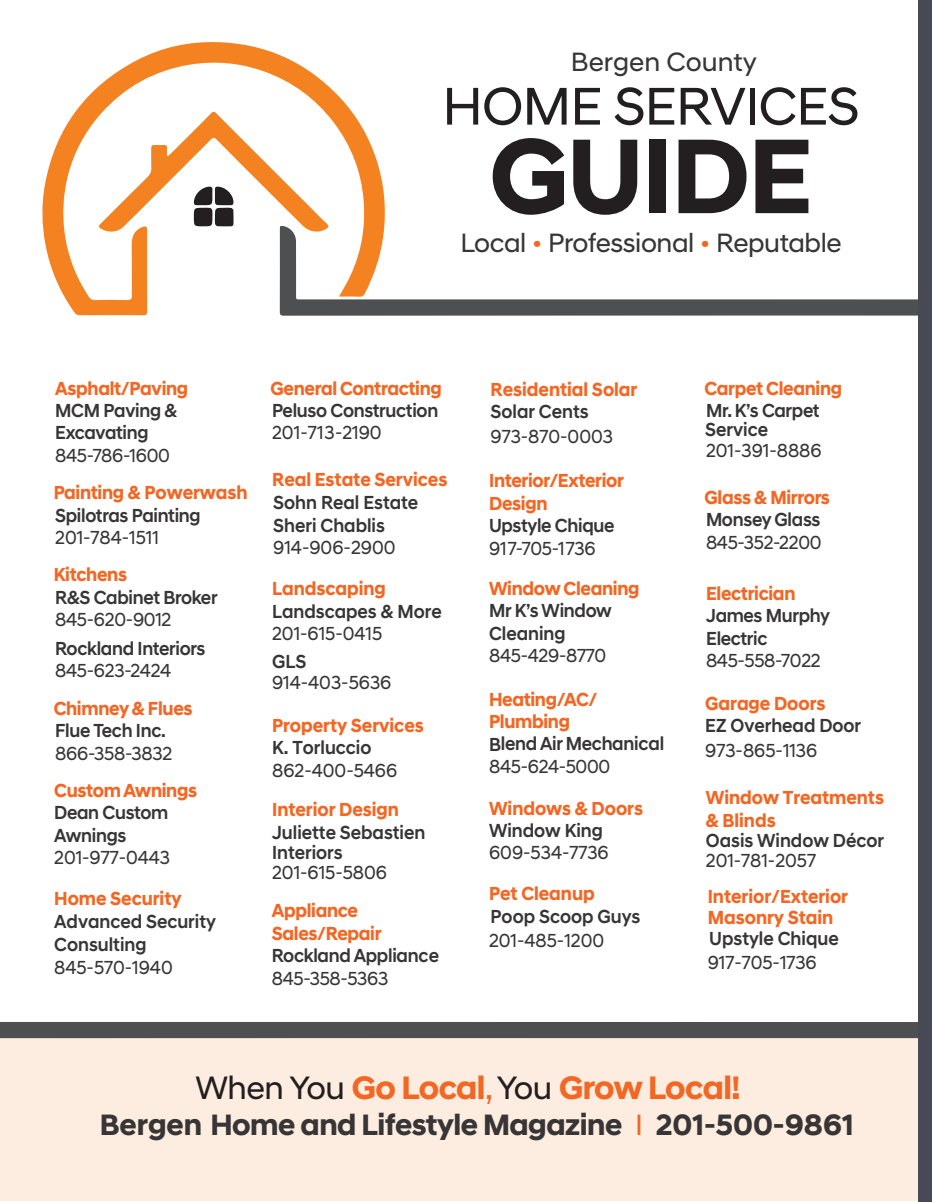
<style>
.page{position:relative;width:932px;height:1202px;background:#fff}
.page>*{position:absolute;margin:0;border:0;box-sizing:border-box;transform-origin:0 0}
.t1{font:700 108px "Hyundai Sans Head";letter-spacing:-.015em;color:#231f20}
.t2{font:54px "Hyundai Sans Head";letter-spacing:-.015em;color:#231f20}
.t3{font:700 33px "Hyundai Sans Head";letter-spacing:-.015em;color:#f36724}
.t4{font:700 30px "Hyundai Sans Head";letter-spacing:-.015em;color:#373535}
.t5{font:27px "Hyundai Sans Head";letter-spacing:-.015em;color:#373535}
.t6{font:500 19.2px/22.5px "Hyundai Sans Head";letter-spacing:-.015em;color:#373535;scale:.95 1}
.t7{font:700 19.2px/22.5px "Hyundai Sans Head";letter-spacing:-.015em;color:#f36724;scale:.95 1}
.t8{font:19.2px "Hyundai Sans Head";letter-spacing:-.015em;color:#373535;scale:.95 1}
.s1{color:#f36724}
.s2{font-weight:400;color:#231f20}
.s3{font-weight:400}
.s4{font-weight:400;color:#f36724}
</style>
<div class="page">
<div style="left:0;top:1028px;width:932px;height:173px;background:#fdede0"></div>
<svg style="left:42px;top:42px;width:343px;height:273px"></svg>
<svg style="left:280px;top:225px;width:638px;height:91px"></svg>
<svg style="left:98px;top:111px;width:231px;height:122px"></svg>
<div style="left:0;top:1022px;width:918px;height:16px;background:#4e4f50"></div>
<div style="left:918px;top:0;width:14px;height:1201px;background:#474955"></div>
<h3 class="t5" style="left:571px;top:45px;width:187px">Bergen County</h3>
<h2 class="t2" style="left:442px;top:74px;width:418px">HOME SERVICES</h2>
<h1 class="t1" style="left:489px;top:111px;width:324px">GUIDE</h1>
<h3 class="t5" style="left:460px;top:227px;width:383px">Local <span class="s1">•</span> Professional <span class="s1">•</span> Reputable</h3>
<p class="t7" style="left:55px;top:377px;width:141px">Asphalt/Paving</p>
<p class="t6" style="left:55px;top:399px;width:130px">MCM Paving &amp;<br>Excavating</p>
<p class="t8" style="left:55px;top:444px;width:122px">845-786-1600</p>
<p class="t7" style="left:54px;top:481px;width:206px">Painting &amp; Powerwash</p>
<p class="t6" style="left:55px;top:504px;width:155px">Spilotras Painting</p>
<p class="t8" style="left:55px;top:526px;width:111px">201-784-1511</p>
<p class="t7" style="left:54px;top:563px;width:79px">Kitchens</p>
<p class="t6" style="left:55px;top:586px;width:172px">R&amp;S Cabinet Broker</p>
<p class="t8" style="left:55px;top:608px;width:124px">845-620-9012</p>
<p class="t6" style="left:55px;top:637px;width:160px">Rockland Interiors</p>
<p class="t8" style="left:55px;top:659px;width:124px">845-623-2424</p>
<p class="t7" style="left:54px;top:697px;width:148px">Chimney &amp; Flues</p>
<p class="t6" style="left:55px;top:719px;width:118px">Flue Tech Inc.</p>
<p class="t8" style="left:55px;top:741px;width:125px">866-358-3832</p>
<p class="t7" style="left:54px;top:779px;width:152px">Custom Awnings</p>
<p class="t6" style="left:54px;top:801px;width:122px">Dean Custom<br>Awnings</p>
<p class="t8" style="left:54px;top:846px;width:124px">201-977-0443</p>
<p class="t7" style="left:54px;top:887px;width:135px">Home Security</p>
<p class="t6" style="left:54px;top:909px;width:172px;line-height:23.1px">Advanced Security<br>Consulting</p>
<p class="t8" style="left:54px;top:955px;width:126px">845-570-1940</p>
<p class="t7" style="left:270px;top:377px;width:182px">General Contracting</p>
<p class="t6" style="left:272px;top:399px;width:176px">Peluso Construction</p>
<p class="t8" style="left:272px;top:421px;width:117px">201-713-2190</p>
<p class="t7" style="left:272px;top:468px;width:186px">Real Estate Services</p>
<p class="t6" style="left:273px;top:491px;width:154px;line-height:23.1px">Sohn Real Estate<br>Sheri Chablis</p>
<p class="t8" style="left:273px;top:536px;width:130px">914-906-2900</p>
<p class="t7" style="left:272px;top:577px;width:121px">Landscaping</p>
<p class="t6" style="left:272px;top:600px;width:180px">Landscapes &amp; More</p>
<p class="t8" style="left:272px;top:622px;width:117px">201-615-0415</p>
<p class="t6" style="left:272px;top:650px;width:38px">GLS</p>
<p class="t8" style="left:272px;top:671px;width:127px">914-403-5636</p>
<p class="t7" style="left:272px;top:714px;width:161px">Property Services</p>
<p class="t6" style="left:272px;top:736px;width:106px">K. Torluccio</p>
<p class="t8" style="left:272px;top:759px;width:133px">862-400-5466</p>
<p class="t7" style="left:272px;top:798px;width:135px">Interior Design</p>
<p class="t6" style="left:272px;top:822px;width:163px;line-height:20.1px">Juliette Sebastien<br>Interiors</p>
<p class="t8" style="left:272px;top:860px;width:123px">201-615-5806</p>
<p class="t7" style="left:272px;top:899px;width:117px">Appliance<br>Sales/Repair</p>
<p class="t6" style="left:272px;top:944px;width:177px">Rockland Appliance</p>
<p class="t8" style="left:272px;top:966px;width:124px">845-358-5363</p>
<p class="t7" style="left:490px;top:378px;width:156px">Residential Solar</p>
<p class="t6" style="left:490px;top:400px;width:105px">Solar Cents</p>
<p class="t8" style="left:490px;top:424px;width:130px">973-870-0003</p>
<p class="t7" style="left:489px;top:469px;width:143px">Interior/Exterior<br>Design</p>
<p class="t6" style="left:489px;top:514px;width:134px">Upstyle Chique</p>
<p class="t8" style="left:489px;top:536px;width:114px">917-705-1736</p>
<p class="t7" style="left:489px;top:577px;width:160px">Window Cleaning</p>
<p class="t6" style="left:489px;top:599px;width:131px">Mr K’s Window<br>Cleaning</p>
<p class="t8" style="left:489px;top:644px;width:125px">845-429-8770</p>
<p class="t7" style="left:489px;top:688px;width:116px">Heating/AC/<br>Plumbing</p>
<p class="t6" style="left:489px;top:732px;width:186px">Blend Air Mechanical</p>
<p class="t8" style="left:489px;top:755px;width:129px">845-624-5000</p>
<p class="t7" style="left:489px;top:797px;width:164px">Windows &amp; Doors</p>
<p class="t6" style="left:489px;top:819px;width:121px">Window King</p>
<p class="t8" style="left:489px;top:841px;width:127px">609-534-7736</p>
<p class="t7" style="left:489px;top:882px;width:113px">Pet Cleanup</p>
<p class="t6" style="left:490px;top:905px;width:159px">Poop Scoop Guys</p>
<p class="t8" style="left:489px;top:928px;width:123px">201-485-1200</p>
<p class="t7" style="left:704px;top:377px;width:146px">Carpet Cleaning</p>
<p class="t6" style="left:706px;top:399px;width:121px">Mr. K’s Carpet</p>
<p class="t8" style="left:706px;top:439px;width:123px">201-391-8886</p>
<p class="t7" style="left:704px;top:486px;width:134px">Glass &amp; Mirrors</p>
<p class="t6" style="left:706px;top:508px;width:122px">Monsey Glass</p>
<p class="t8" style="left:706px;top:531px;width:123px">845-352-2200</p>
<p class="t7" style="left:706px;top:582px;width:96px">Electrician</p>
<p class="t6" style="left:706px;top:604px;width:132px">James Murphy<br>Electric</p>
<p class="t8" style="left:706px;top:649px;width:122px">845-558-7022</p>
<p class="t6" style="left:705px;top:418px;width:68px">Service</p>
<p class="t7" style="left:705px;top:692px;width:128px">Garage Doors</p>
<p class="t6" style="left:705px;top:714px;width:166px">EZ Overhead Door</p>
<p class="t8" style="left:705px;top:738px;width:120px">973-865-1136</p>
<p class="t7" style="left:705px;top:785px;width:189px;line-height:23.1px">Window Treatments &amp; Blinds</p>
<p class="t6" style="left:705px;top:829px;width:189px">Oasis Window Décor</p>
<p class="t8" style="left:705px;top:849px;width:117px">201-781-2057</p>
<p class="t7" style="left:707px;top:887px;width:149px;line-height:20.1px">Interior/Exterior<br>Masonry Stain</p>
<p class="t6" style="left:709px;top:927px;width:138px">Upstyle Chique</p>
<p class="t8" style="left:707px;top:951px;width:116px">917-705-1736</p>
<h3 class="t3" style="left:195px;top:1067px;width:546px"><span class="s2">When You</span> Go Local<span class="s3">,</span><span class="s2">You</span> Grow Local!</h3>
<h3 class="t4" style="left:100px;top:1106px;width:755px">Bergen Home and Lifestyle Magazine <span class="s4">I</span> 201-500-9861</h3>
</div>
